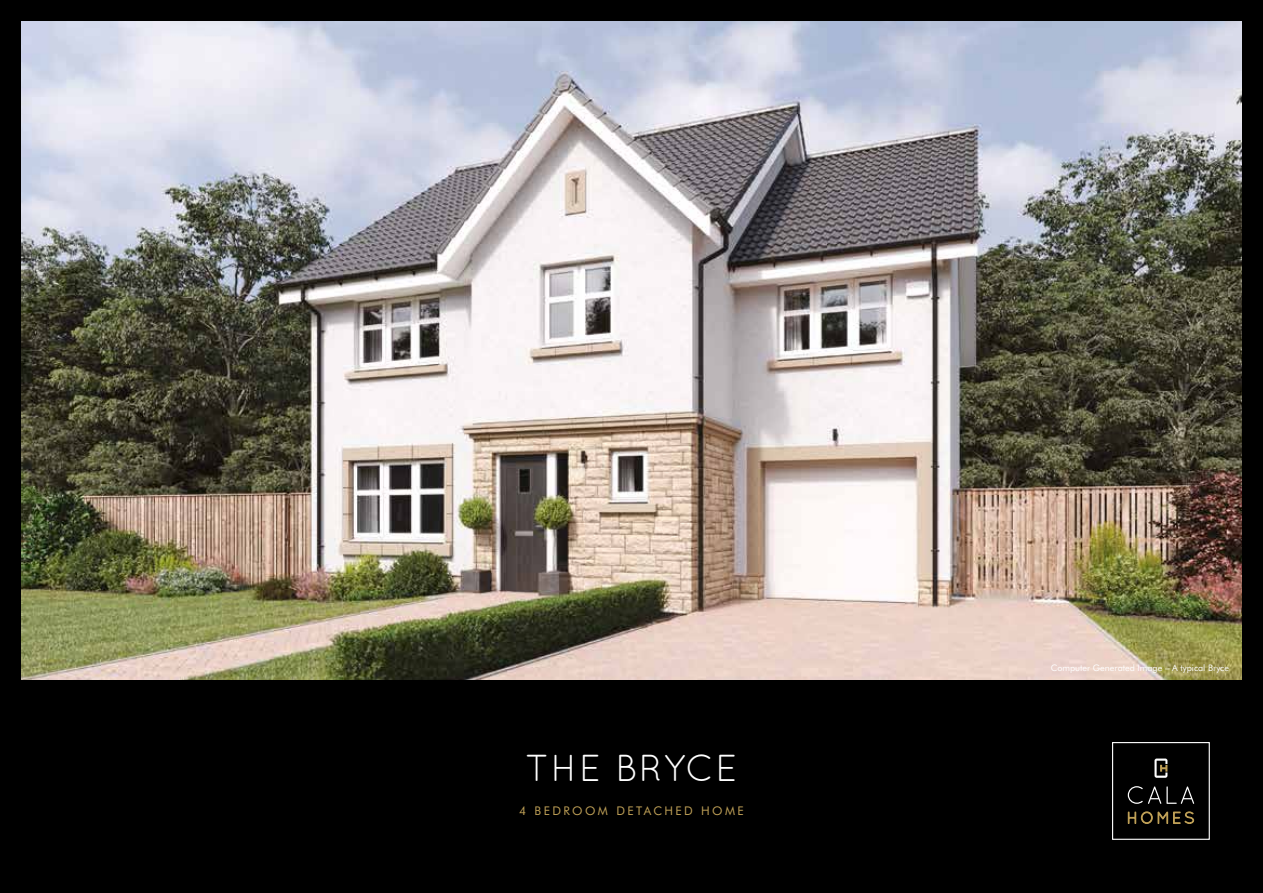
<style>
.page{position:relative;width:1263px;height:893px;background:#000}
.page>*{position:absolute;margin:0;border:0;box-sizing:border-box;transform-origin:0 0}
.t1{font:37.5px "Quicksand";letter-spacing:.04em;color:#fff}
.t2{font:12px "Futura BT";letter-spacing:.2em;color:#be9f56}
.t3{font:9px "Futura BT";color:#fff}
</style>
<div class="page">
<img style="left:21px;top:21px;width:1221px;height:659px">
<svg style="left:1154px;top:758px;width:13px;height:20px"></svg>
<svg style="left:1128px;top:786px;width:66px;height:18px"></svg>
<svg style="left:1128px;top:811px;width:66px;height:13px"></svg>
<div style="left:1112px;top:742px;width:98px;height:98px;border:1px solid #fff"></div>
<h1 class="t1" style="left:525px;top:746px;width:214px">THE BRYCE</h1>
<h2 class="t2" style="left:519px;top:803px;width:226px">4 BEDROOM DETACHED HOME</h2>
<p class="t3" style="left:1051px;top:662px;width:180px">Computer Generated Image – A typical Bryce</p>
</div>
